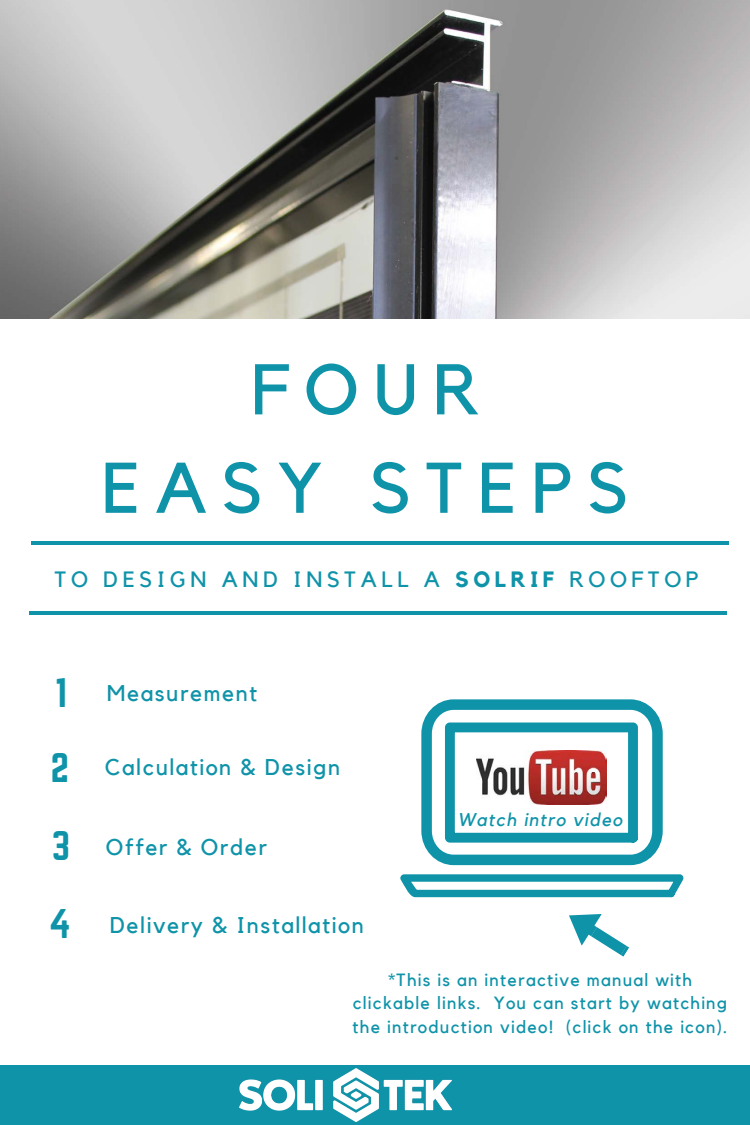
<style>
.page{position:relative;width:750px;height:1125px;background:#fff}
.page>*{position:absolute;margin:0;border:0;box-sizing:border-box;transform-origin:0 0}
.t1{font:70.75px/98.5px "Kollektif";letter-spacing:.21em;color:#0f93a9;text-align:center}
.t2{font:36.38px/78.2px "Norwester";color:#0f93a9;text-align:justify}
.t3{font:22.75px "Kollektif";letter-spacing:.07em;color:#0f93a9}
.t4{font:22.12px "Kollektif";letter-spacing:.21em;color:#0f93a9}
.t5{font:italic 18.38px "Kollektif";letter-spacing:.07em;color:#0f93a9}
.t6{font:17.62px/23.5px "Kollektif";letter-spacing:.07em;color:#0f93a9;text-align:center}
.s1{font-weight:700}
.s2{font-family:"Norwester";font-size:36.38px}
</style>
<div class="page">
<img style="left:0;top:0;width:750px;height:319px">
<hr style="left:31px;top:541px;width:698px;height:4px;background:#0f93a9">
<hr style="left:29px;top:611px;width:698px;height:4px;background:#0f93a9">
<svg style="left:421px;top:699px;width:242px;height:166px"></svg>
<svg style="left:445px;top:723px;width:194px;height:121px"></svg>
<img style="left:476px;top:751px;width:131px;height:53px">
<div style="left:0;top:1065px;width:750px;height:60px;background:#0f93a9"></div>
<img style="left:240px;top:1069px;width:212px;height:52px">
<svg style="left:400px;top:874px;width:283px;height:83px"></svg>
<h1 class="t1" style="left:102px;top:343px;width:529px">FOUR<br>EASY STEPS</h1>
<p class="t4" style="left:55px;top:569px;width:645px">TO DESIGN AND INSTALL A <span class="s1">SOLRIF</span> ROOFTOP</p>
<p class="t3" style="left:55px;top:683px;width:204px"><span class="s2">1</span> Measurement</p>
<h2 class="t2" style="left:49px;top:730px;width:23px">2<br>3<br>4</h2>
<p class="t3" style="left:105px;top:757px;width:237px">Calculation &amp; Design</p>
<p class="t3" style="left:106px;top:836px;width:163px">Offer &amp; Order</p>
<p class="t5" style="left:458px;top:812px;width:166px">Watch intro video</p>
<p class="t3" style="left:110px;top:914px;width:256px">Delivery &amp; Installation</p>
<p class="t6" style="left:353px;top:969px;width:376px">*This is an interactive manual with clickable links. You can start by watching the introduction video! (click on the icon).</p>
</div>
